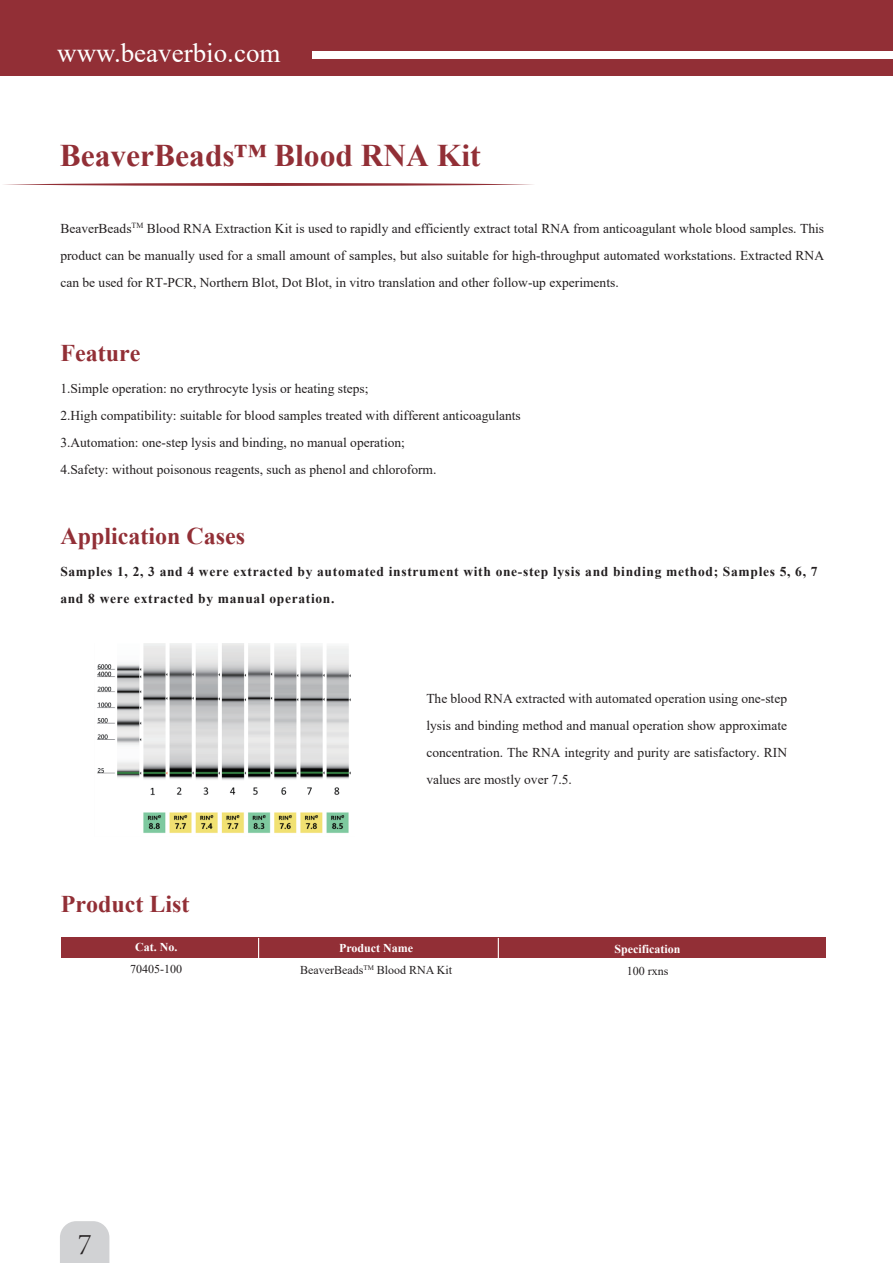
<style>
.page{position:relative;width:893px;height:1263px;background:#fff}
.page>*{position:absolute;margin:0;border:0;box-sizing:border-box;transform-origin:0 0}
.t1{font:700 31.5px "Times New Roman";color:#922f36}
.t2{font:300 31.5px "Adobe Song Std";color:#231f20}
.t3{font:27px "Times New Roman";color:#fff}
.t4{font:700 24px "Times New Roman";color:#922f36}
.t5{font:13.5px/27px "Times New Roman";color:#231f20;text-align:justify}
.t6{font:700 13.5px/27px "Times New Roman";letter-spacing:.05em;color:#231f20}
.t7{font:12px/21.8px "Times New Roman";color:#231f20;text-align:center}
.t8{font:700 12px "Times New Roman";color:#fff}
.s1{font-weight:700;color:#fff}
</style>
<div class="page">
<div style="left:0;top:0;width:893px;height:75px;background:#922f36"></div>
<div style="left:312px;top:52px;width:581px;height:7px;background:#fff"></div>
<svg style="left:4px;top:183px;width:529px;height:3px"></svg>
<img style="left:97px;top:643px;width:254px;height:190px">
<div style="left:61px;top:938px;width:765px;height:20px;background:#922f36"></div>
<hr style="left:258px;top:938px;width:1px;height:45px;background:#fff">
<hr style="left:498px;top:938px;width:1px;height:45px;background:#fff">
<div style="left:60px;top:1221px;width:49px;height:42px;background:#d1d2d4"></div>
<h2 class="t3" style="left:57px;top:33px;width:225px">www.beaverbio.com</h2>
<h1 class="t1" style="left:60px;top:132px;width:422px">BeaverBeads™ Blood RNA Kit</h1>
<p class="t5" style="left:60px;top:214px;width:765px">BeaverBeads<sup>TM</sup> Blood RNA Extraction Kit is used to rapidly and efficiently extract total RNA from anticoagulant whole blood samples. This product can be manually used for a small amount of samples, but also suitable for high-throughput automated workstations. Extracted RNA can be used for RT-PCR, Northern Blot, Dot Blot, in vitro translation and other follow-up experiments.</p>
<h3 class="t4" style="left:60px;top:336px;width:81px">Feature</h3>
<p class="t5" style="left:60px;top:374px;width:462px;text-align:left">1.Simple operation: no erythrocyte lysis or heating steps;<br>2.High compatibility: suitable for blood samples treated with different anticoagulants 3.Automation: one-step lysis and binding, no manual operation;<br>4.Safety: without poisonous reagents, such as phenol and chloroform.</p>
<h3 class="t4" style="left:60px;top:518px;width:186px">Application Cases</h3>
<p class="t6" style="left:60px;top:557px;width:759px">Samples 1, 2, 3 and 4 were extracted by automated instrument with one-step lysis and binding method; Samples 5, 6, 7 and 8 were extracted by manual operation.</p>
<h3 class="t4" style="left:61px;top:886px;width:130px">Product List</h3>
<p class="t8" style="left:135px;top:938px;width:44px">Cat. No.</p>
<p class="t7" style="left:130px;top:958px;width:53px">70405-100</p>
<h1 class="t2" style="left:77px;top:1225px;width:16px">7</h1>
<p class="t5" style="left:426px;top:684px;width:362px">The blood RNA extracted with automated operation using one-step lysis and binding method and manual operation show approximate concentration. The RNA integrity and purity are satisfactory. RIN values are mostly over 7.5.</p>
<p class="t7" style="left:300px;top:937px;width:154px"><span class="s1">Product Name<br></span>BeaverBeads<sup>TM</sup> Blood RNA Kit</p>
<p class="t8" style="left:615px;top:940px;width:67px">Specification</p>
<p class="t7" style="left:627px;top:959px;width:43px">100 rxns</p>
</div>
